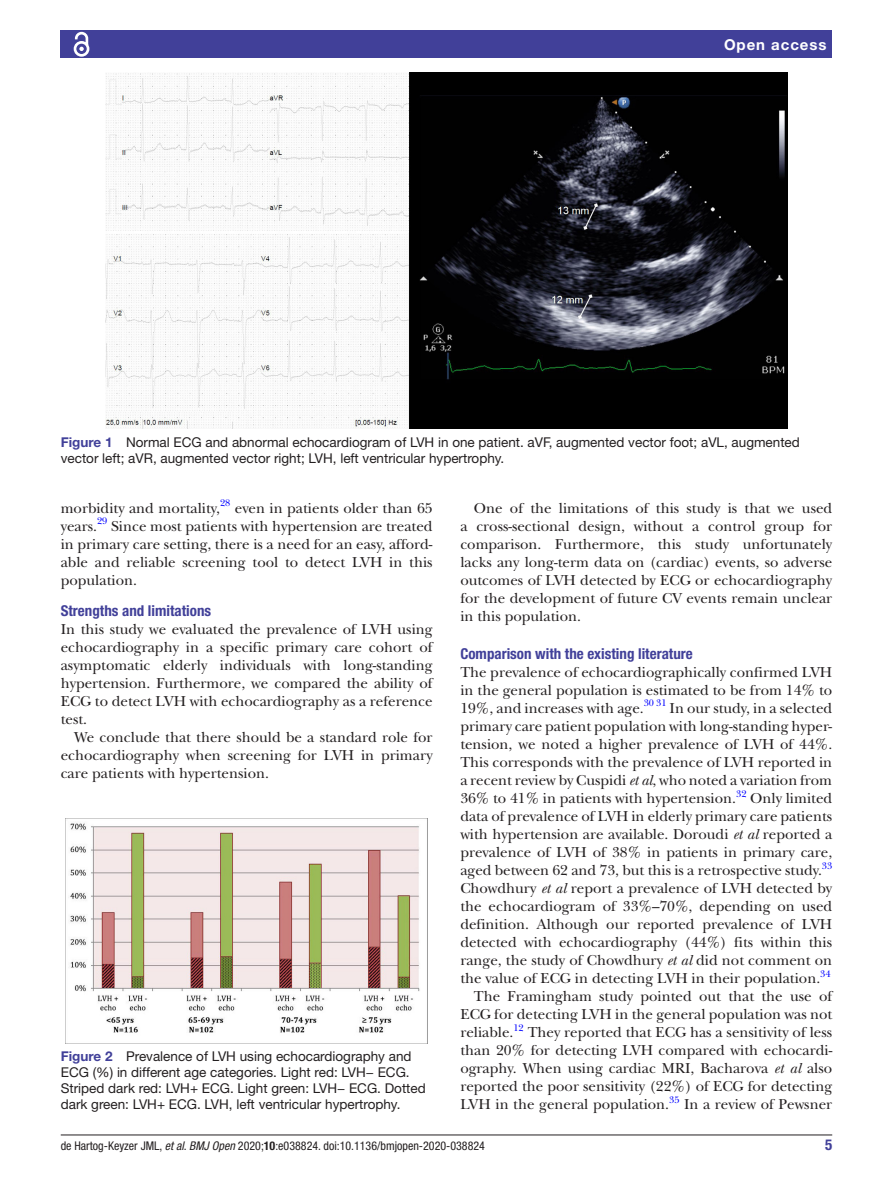
<style>
.page{position:relative;width:893px;height:1191px;background:#fff}
.page>*{position:absolute;margin:0;border:0;box-sizing:border-box;transform-origin:0 0}
.t1{font:15px/18px "New Baskerville";color:#231f20;text-align:justify}
.t2{font:700 condensed 15px "Helvetica Neue LT Std";color:#414099}
.t3{font:700 15px "Helvetica Neue LT Std";letter-spacing:.065em;color:#fff}
.t4{font:13.5px/16.2px "Helvetica Neue LT Std";color:#231f20}
.t5{font:condensed 12px "Helvetica Neue LT Std";color:#231f20}
.t6{font:9.9px "New Baskerville";color:#00f}
.s1{font-weight:700;color:#414099}
.s2{font-style:italic}
.s3{font-weight:700}
</style>
<div class="page">
<hr style="left:61px;top:1134px;width:771px;height:1px;background:#231f20">
<div style="left:61px;top:31px;width:771px;height:27px;background:#414099"></div>
<svg style="left:73px;top:31px;width:17px;height:26px"></svg>
<img style="left:105px;top:73px;width:683px;height:356px">
<img style="left:66px;top:818px;width:361px;height:215px">
<p class="t3" style="left:724px;top:35px;width:104px">Open access</p>
<p class="t4" style="left:61px;top:433px;width:741px"><span class="s1">Figure 1</span> Normal ECG and abnormal echocardiogram of LVH in one patient. aVF, augmented vector foot; aVL, augmented vector left; aVR, augmented vector right; LVH, left ventricular hypertrophy.</p>
<p class="t1" style="left:61px;top:499px;width:161px">morbidity and mortality,</p>
<p class="t6" style="left:220px;top:497px;width:12px">28</p>
<p class="t1" style="left:235px;top:499px;width:199px">even in patients older than 65</p>
<p class="t1" style="left:61px;top:517px;width:38px">years.</p>
<p class="t6" style="left:97px;top:515px;width:12px">29</p>
<p class="t1" style="left:61px;top:517px;width:373px;text-indent:50px">Since most patients with hypertension are treated in primary care setting, there is a need for an easy, afford&shy;able and reliable screening tool to detect LVH in this population.</p>
<p class="t2" style="left:61px;top:602px;width:152px">Strengths and limitations</p>
<p class="t1" style="left:61px;top:620px;width:373px">In this study we evaluated the prevalence of LVH using echocardiography in a specific primary care cohort of asymptomatic elderly individuals with long-standing hypertension. Furthermore, we compared the ability of ECG to detect LVH with echocardiography as a reference test.</p>
<p class="t1" style="left:61px;top:728px;width:373px;text-indent:14px">We conclude that there should be a standard role for echocardiography when screening for LVH in primary care patients with hypertension.</p>
<p class="t4" style="left:61px;top:1047px;width:367px"><span class="s1">Figure 2</span> Prevalence of LVH using echocardiography and ECG (%) in different age categories. Light red: LVH− ECG.<br>Striped dark red: LVH+ ECG. Light green: LVH− ECG. Dotted dark green: LVH+ ECG. LVH, left ventricular hypertrophy.</p>
<p class="t1" style="left:460px;top:499px;width:373px;text-indent:14px">One of the limitations of this study is that we used a cross-sectional design, without a control group for comparison. Furthermore, this study unfortunately lacks any long-term data on (cardiac) events, so adverse outcomes of LVH detected by ECG or echocardiography for the development of future CV events remain unclear in this population.</p>
<p class="t2" style="left:460px;top:645px;width:234px">Comparison with the existing literature</p>
<p class="t1" style="left:460px;top:663px;width:373px">The prevalence of echocardiographically confirmed LVH in the general population is estimated to be from 14% to 19%, and increases with age.</p>
<p class="t6" style="left:644px;top:697px;width:24px">30 31</p>
<p class="t1" style="left:460px;top:699px;width:373px;text-indent:209px">In our study, in a selected primary care patient population with long-standing hyper&shy;tension, we noted a higher prevalence of LVH of 44%.<br>This corresponds with the prevalence of LVH reported in a recent review by Cuspidi <span class="s2">et al</span>, who noted a variation from 36% to 41% in patients with hypertension.</p>
<p class="t6" style="left:736px;top:787px;width:12px">32</p>
<p class="t1" style="left:460px;top:789px;width:373px;text-indent:290px">Only limited data of prevalence of LVH in elderly primary care patients with hypertension are available. Doroudi <span class="s2">et al</span> reported a prevalence of LVH of 38% in patients in primary care, aged between 62 and 73, but this is a retrospective study.<sup>33<br></sup>Chowdhury <span class="s2">et al</span> report a prevalence of LVH detected by the echocardiogram of 33%–70%, depending on used definition. Although our reported prevalence of LVH detected with echocardiography (44%) fits within this range, the study of Chowdhury <span class="s2">et al</span> did not comment on the value of ECG in detecting LVH in their population.</p>
<p class="t6" style="left:820px;top:967px;width:12px">34</p>
<p class="t1" style="left:460px;top:987px;width:373px;text-indent:14px">The Framingham study pointed out that the use of ECG for detecting LVH in the general population was not reliable.</p>
<p class="t6" style="left:513px;top:1021px;width:12px">12</p>
<p class="t1" style="left:460px;top:1023px;width:373px;text-indent:67px">They reported that ECG has a sensitivity of less than 20% for detecting LVH compared with echocardi&shy;ography. When using cardiac MRI, Bacharova <span class="s2">et al</span> also reported the poor sensitivity (22%) of ECG for detecting LVH in the general population.</p>
<p class="t6" style="left:669px;top:1093px;width:12px">35</p>
<p class="t1" style="left:684px;top:1095px;width:150px">In a review of Pewsner</p>
<p class="t5" style="left:61px;top:1138px;width:426px">de Hartog-Keyzer JML, <span class="s2">et al</span>. <span class="s2">BMJ Open</span> 2020;<span class="s3">10</span>:e038824. doi:10.1136/bmjopen-2020-038824</p>
<p class="t2" style="left:825px;top:1135px;width:9px">5</p>
</div>
